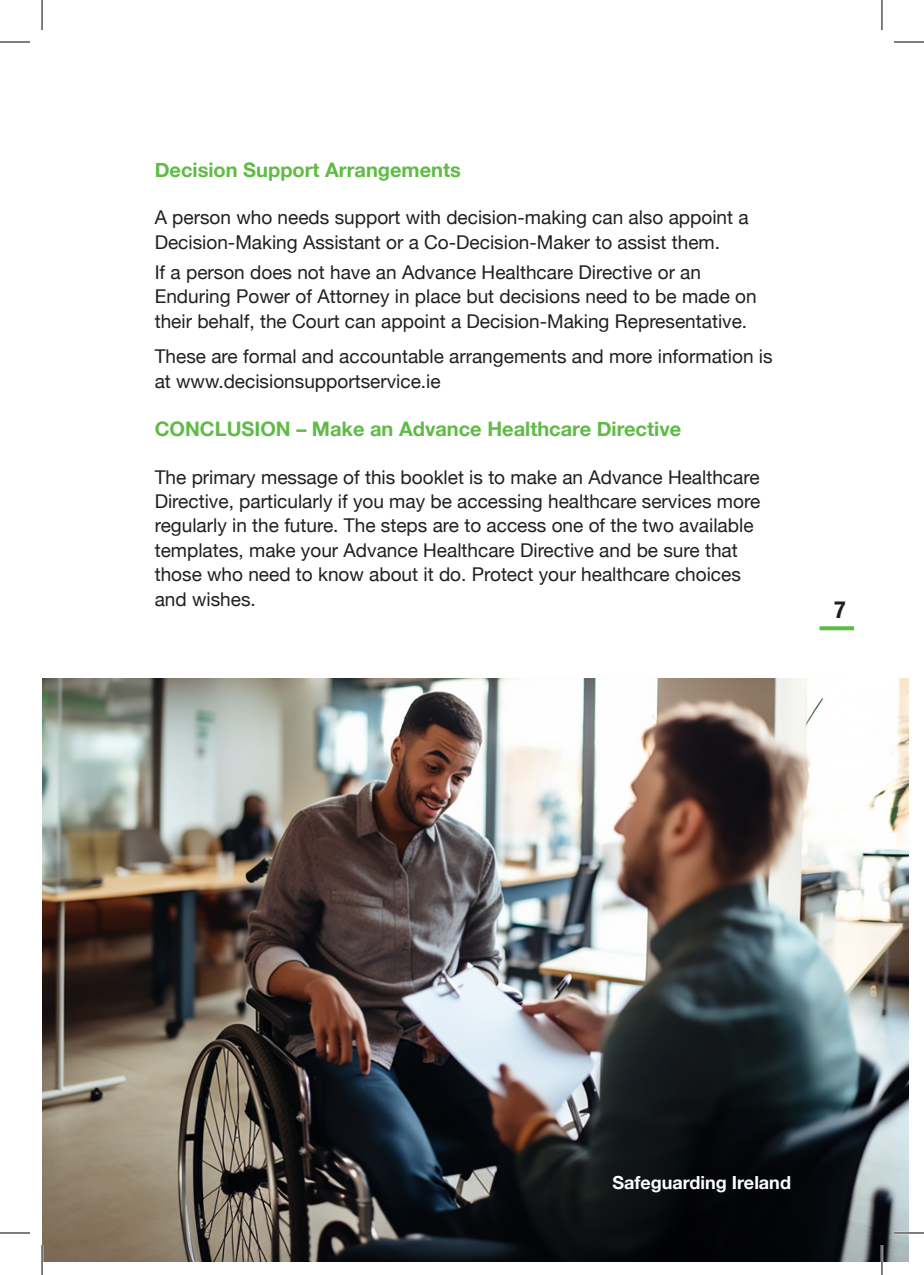
<style>
.page{position:relative;width:924px;height:1275px;background:#fff}
.page>*{position:absolute;margin:0;border:0;box-sizing:border-box;transform-origin:0 0}
.t1{font:700 condensed 24px "Helvetica Neue";color:#231f20}
.t2{font:700 20px "Helvetica Neue";color:#60bb46}
.t3{font:19px/24.4px "Helvetica Neue";color:#231f20}
.t4{font:700 18px "Helvetica Neue";color:#fff}
</style>
<div class="page">
<img style="left:42px;top:678px;width:866px;height:583px">
<svg style="left:819px;top:626px;width:34px;height:4px"></svg>
<hr style="left:893px;top:1231px;width:30px;height:3px;background:#fff">
<hr style="left:880px;top:1245px;width:2px;height:30px;background:#fff">
<hr style="left:0;top:42px;width:30px;height:1px;background:#000">
<hr style="left:893px;top:42px;width:30px;height:1px;background:#000">
<hr style="left:0;top:1232px;width:30px;height:1px;background:#000">
<hr style="left:893px;top:1232px;width:30px;height:1px;background:#000">
<hr style="left:42px;top:0;width:1px;height:30px;background:#000">
<hr style="left:42px;top:1245px;width:1px;height:30px;background:#000">
<hr style="left:881px;top:0;width:1px;height:30px;background:#000">
<hr style="left:881px;top:1245px;width:1px;height:30px;background:#000">
<p class="t2" style="left:155px;top:154px;width:307px">Decision Support Arrangements</p>
<p class="t3" style="left:155px;top:206px;width:595px">A person who needs support with decision-making can also appoint a<br>Decision-Making Assistant or a Co-Decision-Maker to assist them.</p>
<p class="t3" style="left:155px;top:261px;width:603px">If a person does not have an Advance Healthcare Directive or an<br>Enduring Power of Attorney in place but decisions need to be made on their behalf, the Court can appoint a Decision-Making Representative.</p>
<p class="t3" style="left:155px;top:345px;width:619px">These are formal and accountable arrangements and more information is at www.decisionsupportservice.ie</p>
<p class="t2" style="left:155px;top:413px;width:527px">CONCLUSION – Make an Advance Healthcare Directive</p>
<p class="t3" style="left:155px;top:466px;width:606px">The primary message of this booklet is to make an Advance Healthcare Directive, particularly if you may be accessing healthcare services more regularly in the future. The steps are to access one of the two available templates, make your Advance Healthcare Directive and be sure that those who need to know about it do. Protect your healthcare choices and wishes.</p>
<p class="t1" style="left:833px;top:590px;width:13px">7</p>
<p class="t4" style="left:612px;top:1168px;width:180px">Safeguarding Ireland</p>
</div>
